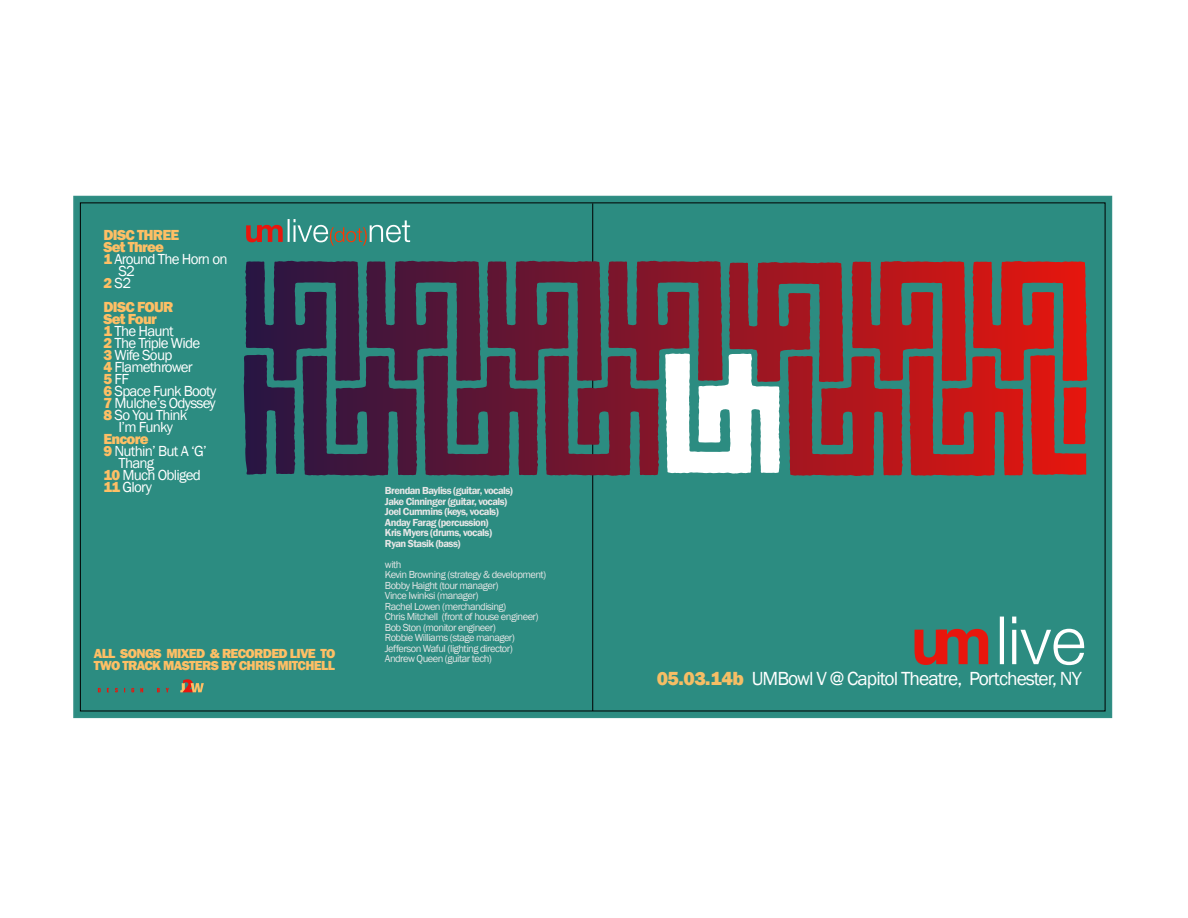
<style>
.page{position:relative;width:1188px;height:918px;background:#fff}
.page>*{position:absolute;margin:0;border:0;box-sizing:border-box;transform-origin:0 0}
.t1{font:19.5px "Franklin Gothic";letter-spacing:-.05em;color:#fff}
.t2{font:15px "Franklin Gothic";letter-spacing:-.05em;color:#fff}
.t3{font:800 15px "Franklin Gothic";letter-spacing:-.05em;color:#febf65}
.t4{font:800 13.5px "Franklin Gothic";letter-spacing:-.05em;color:#febf65}
.t5{font:10.5px/10.5px "Franklin Gothic";letter-spacing:-.05em;color:#e6e6e6}
.t6{font:600 10.5px/10.5px "Franklin Gothic";letter-spacing:-.05em;color:#e6e6e6}
.s1{font-weight:800;color:#febf65}
.s2{font-weight:800;color:#f6be65}
</style>
<div class="page">
<svg style="left:73px;top:195px;width:1040px;height:524px;background:#41958b"></svg>
<svg style="left:80px;top:202px;width:1025px;height:509px;background:#387a73"></svg>
<svg style="left:592px;top:203px;width:1px;height:508px"></svg>
<svg style="left:246px;top:225px;width:37px;height:17px"></svg>
<hr style="left:288px;top:219px;width:2px;height:23px;background:#fff">
<svg style="left:294px;top:219px;width:116px;height:27px;background:#53978c"></svg>
<svg style="left:915px;top:629px;width:73px;height:36px;background:#9a463c"></svg>
<hr style="left:1000px;top:617px;width:4px;height:47px;background:#fff">
<svg style="left:1012px;top:630px;width:4px;height:34px"></svg>
<svg style="left:1012px;top:617px;width:4px;height:6px"></svg>
<svg style="left:1021px;top:629px;width:63px;height:36px"></svg>
<svg style="left:98px;top:688px;width:3px;height:4px"></svg>
<svg style="left:115px;top:688px;width:3px;height:4px"></svg>
<svg style="left:131px;top:688px;width:3px;height:4px"></svg>
<svg style="left:140px;top:688px;width:3px;height:4px"></svg>
<svg style="left:157px;top:688px;width:3px;height:4px"></svg>
<svg style="left:166px;top:688px;width:3px;height:4px"></svg>
<svg style="left:180px;top:679px;width:24px;height:13px"></svg>
<svg style="left:244px;top:354px;width:842px;height:121px;background:#784a54"></svg>
<h2 class="t3" style="left:104px;top:225px;width:77px">DISC THREE</h2>
<h2 class="t3" style="left:104px;top:237px;width:62px">Set Three</h2>
<h2 class="t2" style="left:104px;top:250px;width:125px"><span class="s1">1</span> Around The Horn on</h2>
<h2 class="t2" style="left:119px;top:262px;width:18px">S2</h2>
<h2 class="t2" style="left:104px;top:274px;width:29px"><span class="s1">2</span>S2</h2>
<h2 class="t3" style="left:104px;top:297px;width:71px">DISC FOUR</h2>
<h2 class="t3" style="left:104px;top:309px;width:55px">Set Four</h2>
<h2 class="t2" style="left:104px;top:322px;width:72px"><span class="s1">1</span> The Haunt</h2>
<h2 class="t2" style="left:104px;top:334px;width:98px"><span class="s1">2</span> The Triple Wide</h2>
<h2 class="t2" style="left:104px;top:346px;width:70px"><span class="s1">3</span> Wife Soup</h2>
<h2 class="t2" style="left:104px;top:358px;width:91px"><span class="s1">4</span> Flamethrower</h2>
<h2 class="t2" style="left:104px;top:370px;width:27px"><span class="s1">5</span>FF</h2>
<h2 class="t2" style="left:104px;top:382px;width:114px"><span class="s1">6</span> Space Funk Booty</h2>
<h2 class="t2" style="left:104px;top:394px;width:114px"><span class="s1">7</span> Mulche’s Odyssey</h2>
<h2 class="t2" style="left:104px;top:406px;width:85px"><span class="s1">8</span> So You Think</h2>
<h2 class="t2" style="left:119px;top:418px;width:56px">I’m Funky</h2>
<h2 class="t3" style="left:104px;top:429px;width:47px">Encore</h2>
<h2 class="t2" style="left:104px;top:442px;width:105px"><span class="s1">9</span> Nuthin’ But A ‘G’</h2>
<h2 class="t2" style="left:119px;top:454px;width:37px">Thang</h2>
<h2 class="t2" style="left:104px;top:466px;width:99px"><span class="s1">10</span> Much Obliged</h2>
<h2 class="t2" style="left:104px;top:478px;width:50px"><span class="s1">11</span> Glory</h2>
<p class="t6" style="left:385px;top:486px;width:130px">Brendan Bayliss (guitar, vocals)<br>Jake Cinninger (guitar, vocals)<br>Joel Cummins (keys, vocals)<br>Anday Farag (percussion)<br>Kris Myers (drums, vocals)<br>Ryan Stasik (bass)</p>
<p class="t5" style="left:385px;top:559px;width:163px">with<br>Kevin Browning (strategy &amp; development)<br>Bobby Haight (tour manager)<br>Vince Iwinksi (manager)<br>Rachel Lowen (merchandising)<br>Chris Mitchell (front of house engineer)<br>Bob Ston (monitor engineer)<br>Robbie Williams (stage manager)<br>Jefferson Waful (lighting director)</p>
<p class="t4" style="left:94px;top:645px;width:243px">ALL SONGS MIXED &amp; RECORDED LIVE TO</p>
<p class="t5" style="left:385px;top:654px;width:109px">Andrew Queen (guitar tech)</p>
<p class="t4" style="left:94px;top:657px;width:243px">TWO TRACK MASTERS BY CHRIS MITCHELL</p>
<h1 class="t1" style="left:657px;top:667px;width:427px"><span class="s2">05.03.14b</span> UMBowl V @ Capitol Theatre, Portchester, NY</h1>
</div>
